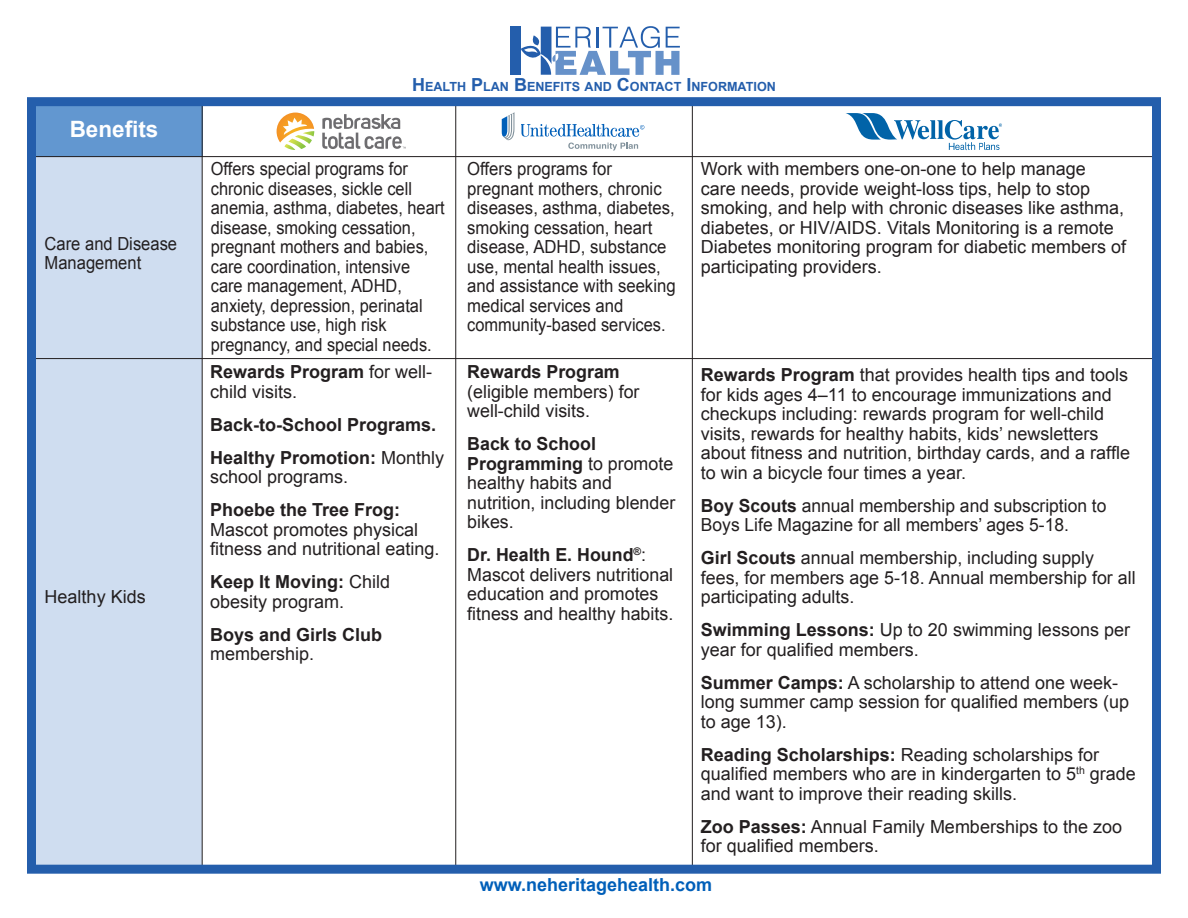
<style>
.page{position:relative;width:1188px;height:918px;background:#fff}
.page>*{position:absolute;margin:0;border:0;box-sizing:border-box;transform-origin:0 0}
.t1{font:700 22.5px "Arial";color:#fff}
.t2{font:18px/19.5px "Arial";color:#231f20}
.t3{font:18px/19.5px "Arial";color:#231f20;scale:.91 1}
.t4{font:18px/19.5px "Arial";color:#231f20;scale:.93 1}
.t5{font:700 18px/19.5px "Arial";color:#231f20}
.t6{font:700 18px "Arial";color:#005fb9}
.t7{font:18px/19.5px "Arial";color:#231f20;scale:.92 1}
.t8{font:700 12.6px "Arial";color:#245eac}
.t9{font:10.5px "Arial";color:#231f20}
.s1{font-size:18px}
.s2{font-weight:400}
.s3{font-weight:700}
</style>
<div class="page">
<hr style="left:692px;top:102px;width:1px;height:765px;background:#231f20">
<hr style="left:455px;top:102px;width:1px;height:765px;background:#231f20">
<div style="left:30px;top:156px;width:172px;height:711px;background:#cfddf0"></div>
<div style="left:30px;top:102px;width:173px;height:55px;background:#6297d0"></div>
<hr style="left:30px;top:156px;width:1127px;height:1px;background:#231f20">
<hr style="left:202px;top:102px;width:1px;height:765px;background:#231f20">
<hr style="left:30px;top:358px;width:1127px;height:1px;background:#231f20">
<svg style="left:322px;top:114px;width:84px;height:35px"></svg>
<svg style="left:277px;top:113px;width:37px;height:37px"></svg>
<svg style="left:568px;top:143px;width:70px;height:8px"></svg>
<svg style="left:521px;top:124px;width:123px;height:13px"></svg>
<svg style="left:502px;top:112px;width:12px;height:28px"></svg>
<svg style="left:846px;top:113px;width:156px;height:37px"></svg>
<div style="left:510px;top:27px;width:11px;height:48px;background:#245eac"></div>
<svg style="left:521px;top:26px;width:159px;height:49px"></svg>
<div style="left:27px;top:97px;width:1134px;height:777px;border:9px solid #245eac"></div>
<p class="t1" style="left:70px;top:115px;width:90px">Benefits</p>
<p class="t7" style="left:45px;top:234px;width:146px">Care and Disease<br>Management</p>
<p class="t2" style="left:45px;top:587px;width:103px">Healthy Kids</p>
<p class="t8" style="left:471px;top:79px;width:306px"><span class="s1">P</span>LAN <span class="s1">B</span>ENEFITS AND <span class="s1">C</span>ONTACT <span class="s1">I</span> NFORMATION</p>
<p class="t8" style="left:412px;top:79px;width:54px"><span class="s1">H</span>EALTH</p>
<p class="t3" style="left:211px;top:159px;width:259px">Offers special programs for chronic diseases, sickle cell anemia, asthma, diabetes, heart disease, smoking cessation, pregnant mothers and babies, care coordination, intensive care management, ADHD, anxiety, depression, perinatal substance use, high risk pregnancy, and special needs.</p>
<p class="t4" style="left:467px;top:159px;width:226px">Offers programs for pregnant mothers, chronic diseases, asthma, diabetes, smoking cessation, heart disease, ADHD, substance use, mental health issues, and assistance with seeking medical services and community-based services.</p>
<p class="t2" style="left:701px;top:159px;width:427px">Work with members one-on-one to help manage<br>care needs, provide weight-loss tips, help to stop smoking, and help with chronic diseases like asthma, diabetes, or HIV/AIDS. Vitals Monitoring is a remote Diabetes monitoring program for diabetic members of participating providers.</p>
<p class="t2" style="left:210px;top:382px;width:89px">child visits.</p>
<p class="t5" style="left:210px;top:363px;width:224px">Rewards Program <span class="s2">for well-</span></p>
<p class="t5" style="left:210px;top:415px;width:228px">Back-to-School Programs.</p>
<p class="t2" style="left:210px;top:448px;width:236px"><span class="s3">Healthy Promotion:</span> Monthly school programs.</p>
<p class="t2" style="left:210px;top:500px;width:231px"><span class="s3">Phoebe the Tree Frog:<br></span>Mascot promotes physical fitness and nutritional eating.</p>
<p class="t2" style="left:210px;top:572px;width:182px"><span class="s3">Keep It Moving:</span> Child obesity program.</p>
<p class="t5" style="left:210px;top:625px;width:174px">Boys and Girls Club <span class="s2">membership.</span></p>
<p class="t2" style="left:467px;top:362px;width:174px"><span class="s3">Rewards Program </span>(eligible members) for well-child visits.</p>
<p class="t2" style="left:467px;top:434px;width:209px"><span class="s3">Back to School<br>Programming</span> to promote healthy habits and nutrition, including blender bikes.</p>
<p class="t2" style="left:467px;top:545px;width:208px"><span class="s3">Dr. Health E. Hound</span> :<sup>R<br></sup>Mascot delivers nutritional education and promotes fitness and healthy habits.</p>
<p class="t2" style="left:701px;top:366px;width:431px"><span class="s3">Rewards Program</span> that provides health tips and tools for kids ages –4 11 to encourage immunizations and checkups including: rewards program for well-child visits, rewards for healthy habits, kids’ newsletters about fitness and nutrition, birthday cards, and a raffle to win a bicycle four times a year.</p>
<p class="t2" style="left:701px;top:496px;width:407px"><span class="s3">Boy Scouts</span> annual membership and subscription to<br>Boys Life Magazine for all members’ ages 5-18.</p>
<p class="t2" style="left:701px;top:549px;width:436px"><span class="s3">Girl Scouts</span> annual membership, including supply fees, for members age 5-18. Annual membership for all participating adults.</p>
<p class="t2" style="left:701px;top:621px;width:431px"><span class="s3">Swimming Lessons:</span> Up to 20 swimming lessons per year for qualified members.</p>
<p class="t2" style="left:701px;top:693px;width:430px">long summer camp session for qualified members (up</p>
<p class="t2" style="left:701px;top:663px;width:419px;line-height:39px"><span class="s3">Summer Camps</span> A<span class="s3">:</span> scholarship to attend one week&shy;to age 13 .(</p>
<p class="t2" style="left:1090px;top:745px;width:48px;text-indent:-389px"><span class="s3">Reading Scholarships:</span> Reading scholarships for grade</p>
<p class="t9" style="left:1076px;top:764px;width:10px">th</p>
<p class="t2" style="left:701px;top:765px;width:377px">qualified members who are in kindergarten to 5 and want to improve their reading skills.</p>
<p class="t2" style="left:701px;top:817px;width:423px"><span class="s3">Zoo Passes:</span> Annual Family Memberships to the zoo for qualified members.</p>
<p class="t6" style="left:480px;top:873px;width:234px">www.neheritagehealth.com</p>
</div>
